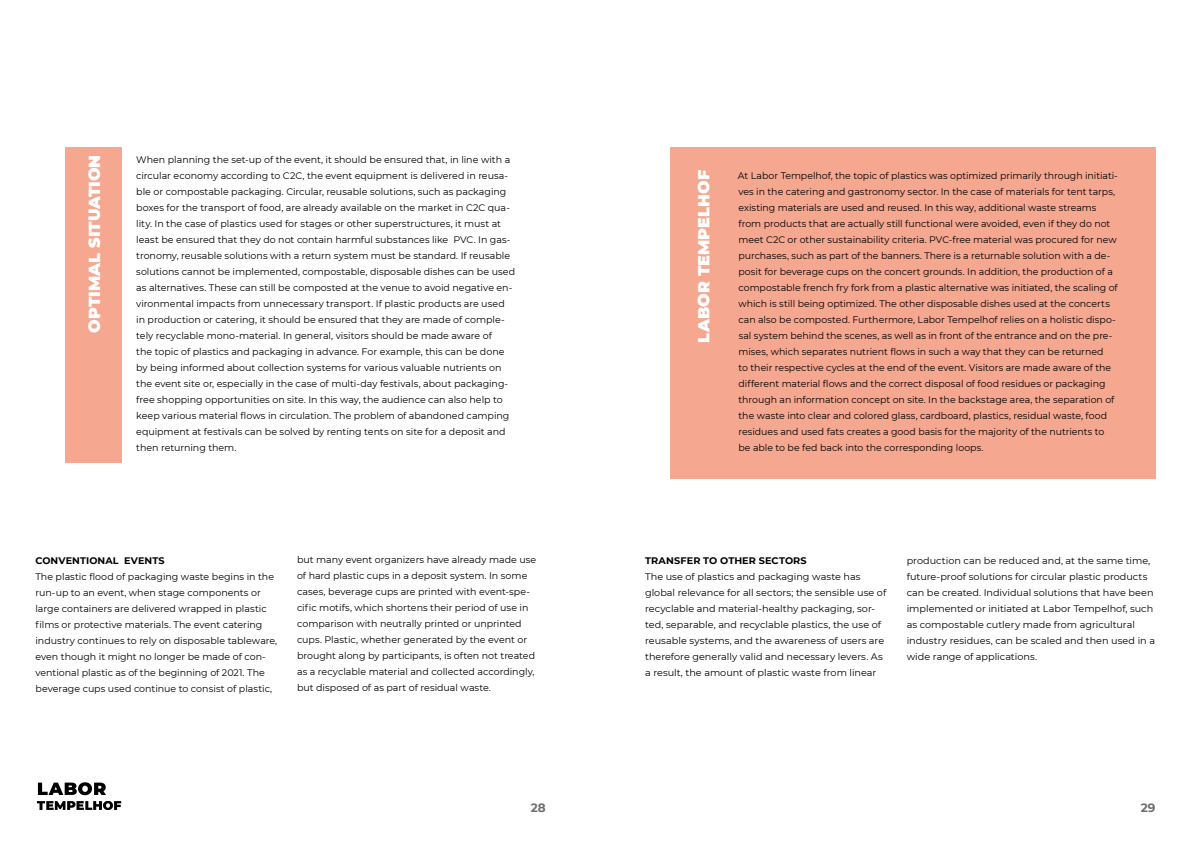
<style>
.page{position:relative;width:1191px;height:842px;background:#fff}
.page>*{position:absolute;margin:0;border:0;box-sizing:border-box;transform-origin:0 0}
.t1{font:900 16px "Montserrat";letter-spacing:.005em;color:#fff}
.t2{font:700 12px "Montserrat";color:#706f6f}
.t3{font:9.5px/16px "Montserrat";color:#000}
.t4{font:700 9.5px "Montserrat";letter-spacing:.01em;color:#000}
</style>
<div class="page">
<svg style="left:38px;top:782px;width:68px;height:13px"></svg>
<svg style="left:37px;top:801px;width:84px;height:9px"></svg>
<div style="left:670px;top:147px;width:485px;height:332px;background:#f5a78f"></div>
<div style="left:65px;top:147px;width:57px;height:315px;background:#f5a78f"></div>
<h1 class="t1" style="left:82px;top:333px;width:180px;rotate:-90deg">OPTIMAL SITUATION</h1>
<p class="t3" style="left:136px;top:152px;width:380px">When planning the set-up of the event, it should be ensured that, in line with a circular economy according to C2C, the event equipment is delivered in reusa&shy;ble or compostable packaging. Circular, reusable solutions, such as packaging boxes for the transport of food, are already available on the market in C2C qua&shy;lity. In the case of plastics used for stages or other superstructures, it must at least be ensured that they do not contain harmful substances like PVC. In gas&shy;tronomy, reusable solutions with a return system must be standard. If reusable solutions cannot be implemented, compostable, disposable dishes can be used as alternatives. These can still be composted at the venue to avoid negative en&shy;vironmental impacts from unnecessary transport. If plastic products are used in production or catering, it should be ensured that they are made of comple&shy;tely recyclable mono-material. In general, visitors should be made aware of<br>the topic of plastics and packaging in advance. For example, this can be done by being informed about collection systems for various valuable nutrients on the event site or, especially in the case of multi-day festivals, about packaging&shy;free shopping opportunities on site. In this way, the audience can also help to keep various material flows in circulation. The problem of abandoned camping equipment at festivals can be solved by renting tents on site for a deposit and then returning them.</p>
<p class="t4" style="left:35px;top:553px;width:131px">CONVENTIONAL EVENTS</p>
<p class="t3" style="left:35px;top:568px;width:243px">The plastic flood of packaging waste begins in the run-up to an event, when stage components or large containers are delivered wrapped in plastic films or protective materials. The event catering industry continues to rely on disposable tableware, even though it might no longer be made of con&shy;ventional plastic as of the beginning of 2021. The beverage cups used continue to consist of plastic,</p>
<p class="t3" style="left:297px;top:552px;width:241px">but many event organizers have already made use of hard plastic cups in a deposit system. In some cases, beverage cups are printed with event-spe&shy;cific motifs, which shortens their period of use in comparison with neutrally printed or unprinted cups. Plastic, whether generated by the event or brought along by participants, is often not treated as a recyclable material and collected accordingly, but disposed of as part of residual waste.</p>
<h1 class="t1" style="left:692px;top:343px;width:174px;rotate:-90deg">LABOR TEMPELHOF</h1>
<p class="t3" style="left:738px;top:168px;width:381px">At Labor Tempelhof, the topic of plastics was optimized primarily through initiati&shy;ves in the catering and gastronomy sector. In the case of materials for tent tarps, existing materials are used and reused. In this way, additional waste streams from products that are actually still functional were avoided, even if they do not meet C2C or other sustainability criteria. PVC-free material was procured for new purchases, such as part of the banners. There is a returnable solution with a de&shy;posit for beverage cups on the concert grounds. In addition, the production of a compostable french fry fork from a plastic alternative was initiated, the scaling of which is still being optimized. The other disposable dishes used at the concerts can also be composted. Furthermore, Labor Tempelhof relies on a holistic dispo&shy;sal system behind the scenes, as well as in front of the entrance and on the pre&shy;mises, which separates nutrient flows in such a way that they can be returned<br>to their respective cycles at the end of the event. Visitors are made aware of the different material flows and the correct disposal of food residues or packaging through an information concept on site. In the backstage area, the separation of the waste into clear and colored glass, cardboard, plastics, residual waste, food residues and used fats creates a good basis for the majority of the nutrients to be able to be fed back into the corresponding loops.</p>
<p class="t4" style="left:645px;top:553px;width:163px">TRANSFER TO OTHER SECTORS</p>
<p class="t3" style="left:645px;top:568px;width:243px">The use of plastics and packaging waste has global relevance for all sectors; the sensible use of recyclable and material-healthy packaging, sor&shy;ted, separable, and recyclable plastics, the use of reusable systems, and the awareness of users are therefore generally valid and necessary levers. As a result, the amount of plastic waste from linear</p>
<p class="t3" style="left:906px;top:552px;width:250px">production can be reduced and, at the same time, future-proof solutions for circular plastic products can be created. Individual solutions that have been implemented or initiated at Labor Tempelhof, such as compostable cutlery made from agricultural industry residues, can be scaled and then used in a wide range of applications.</p>
<p class="t2" style="left:531px;top:799px;width:17px">28</p>
<p class="t2" style="left:1140px;top:798px;width:16px">29</p>
</div>
